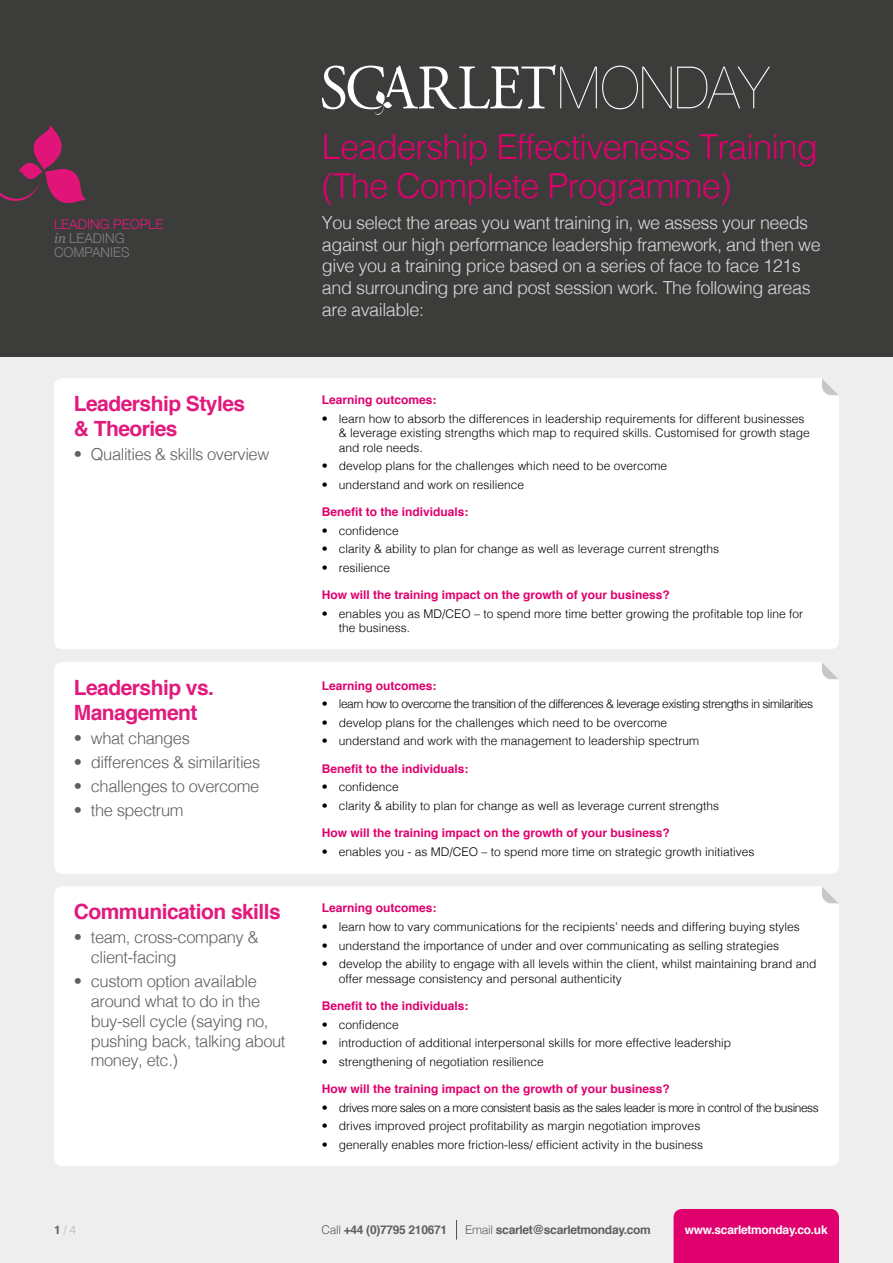
<style>
.page{position:relative;width:893px;height:1263px;background:#fff}
.page>*{position:absolute;margin:0;border:0;box-sizing:border-box;transform-origin:0 0}
.t1{font:300 34.5px/39px "Helvetica";letter-spacing:-.025em;color:#df006e}
.t2{font:700 21px/25.2px "Helvetica";letter-spacing:-.025em;color:#e21a7d}
.t3{font:300 18px/21.6px "Helvetica";letter-spacing:-.025em;color:#dadada}
.t4{font:300 16.5px/19.8px "Helvetica";letter-spacing:-.025em;color:#5f5f5e}
.t5{font:300 13.5px/14px "Helvetica Neue";color:#828181}
.t6{font:300 12px/14.4px "Helvetica";color:#000}
.t7{font:700 12px "Helvetica";color:#df006e}
.t8{font:300 12px "Helvetica";letter-spacing:-.04em;color:#000}
.t9{font:700 12px "Helvetica";letter-spacing:-.025em;color:#5f5f5e}
.t10{font:700 12px "Helvetica";letter-spacing:-.025em;color:#fff}
.t11{font:300 12px "Helvetica";color:#b9b9b9}
.s1{color:#e21a7d}
.s2{font-family:"Georgia";font-weight:400;font-style:italic}
.s3{font-weight:700;color:#5f5f5e}
.s4{font-weight:300}
</style>
<div class="page">
<div style="left:0;top:287px;width:893px;height:976px;background:#eee"></div>
<div style="left:674px;top:1209px;width:165px;height:54px;background:#df006e"></div>
<div style="left:54px;top:378px;width:785px;height:271px;background:#fff;border-radius:9px"></div>
<div style="left:54px;top:662px;width:785px;height:212px;background:#fff;border-radius:9px"></div>
<div style="left:54px;top:886px;width:785px;height:280px;background:#fff;border-radius:9px"></div>
<div style="left:0;top:0;width:893px;height:356px;background:#3c3c3a"></div>
<svg style="left:322px;top:65px;width:448px;height:50px"></svg>
<svg style="left:0;top:125px;width:86px;height:78px"></svg>
<svg style="left:456px;top:1220px;width:1px;height:19px"></svg>
<svg style="left:822px;top:378px;width:17px;height:17px"></svg>
<svg style="left:822px;top:662px;width:17px;height:18px"></svg>
<svg style="left:822px;top:886px;width:17px;height:18px"></svg>
<h1 class="t1" style="left:322px;top:125px;width:497px">Leadership Effectiveness Training (The Complete Programme)</h1>
<p class="t5" style="left:54px;top:217px;width:111px"><span class="s1">LEADING PEOPLE </span><span class="s2">in</span> LEADING<br>COMPANIES</p>
<p class="t3" style="left:322px;top:211px;width:500px">You select the areas you want training in, we assess your needs against our high performance leadership framework, and then we give you a training price based on a series of face to face 121s and surrounding pre and post session work. The following areas are available:</p>
<h2 class="t2" style="left:74px;top:391px;width:173px">Leadership Styles &amp; Theories</h2>
<h3 class="t4" style="left:74px;top:443px;width:197px">• Qualities &amp; skills overview</h3>
<p class="t7" style="left:322px;top:390px;width:116px">Learning outcomes:</p>
<p class="t6" style="left:339px;top:410px;width:472px;text-indent:-17px">• learn how to absorb the differences in leadership requirements for different businesses &amp; leverage existing strengths which map to required skills. Customised for growth stage and role needs.</p>
<p class="t6" style="left:322px;top:458px;width:347px">• develop plans for the challenges which need to be overcome</p>
<p class="t6" style="left:322px;top:477px;width:204px">• understand and work on resilience</p>
<p class="t7" style="left:322px;top:502px;width:148px">Benefit to the individuals:</p>
<p class="t6" style="left:322px;top:522px;width:79px">• confidence</p>
<p class="t6" style="left:322px;top:541px;width:399px">• clarity &amp; ability to plan for change as well as leverage current strengths</p>
<p class="t6" style="left:322px;top:560px;width:70px">• resilience</p>
<p class="t7" style="left:322px;top:585px;width:350px">How will the training impact on the growth of your business?</p>
<p class="t6" style="left:339px;top:605px;width:466px;text-indent:-17px">• enables you as MD/CEO – to spend more time better growing the profitable top line for the business.</p>
<h2 class="t2" style="left:74px;top:675px;width:142px">Leadership vs.<br>Management</h2>
<h3 class="t4" style="left:74px;top:727px;width:118px">• what changes</h3>
<h3 class="t4" style="left:74px;top:751px;width:188px">• differences &amp; similarities</h3>
<h3 class="t4" style="left:74px;top:775px;width:187px">• challenges to overcome</h3>
<h3 class="t4" style="left:74px;top:799px;width:111px">• the spectrum</h3>
<p class="t7" style="left:322px;top:676px;width:116px">Learning outcomes:</p>
<p class="t8" style="left:322px;top:694px;width:493px">• learn how to overcome the transition of the differences &amp; leverage existing strengths in similarities</p>
<p class="t6" style="left:322px;top:714px;width:347px">• develop plans for the challenges which need to be overcome</p>
<p class="t6" style="left:322px;top:733px;width:379px">• understand and work with the management to leadership spectrum</p>
<p class="t7" style="left:322px;top:759px;width:148px">Benefit to the individuals:</p>
<p class="t6" style="left:322px;top:779px;width:79px">• confidence</p>
<p class="t6" style="left:322px;top:798px;width:399px">• clarity &amp; ability to plan for change as well as leverage current strengths</p>
<p class="t7" style="left:322px;top:823px;width:350px">How will the training impact on the growth of your business?</p>
<p class="t6" style="left:322px;top:843px;width:434px">• enables you - as MD/CEO – to spend more time on strategic growth initiatives</p>
<h2 class="t2" style="left:74px;top:899px;width:209px">Communication skills</h2>
<h3 class="t4" style="left:91px;top:926px;width:169px;text-indent:-17px">• team, cross-company &amp; client-facing</h3>
<h3 class="t4" style="left:91px;top:970px;width:196px;text-indent:-17px">• custom option available around what to do in the buy-sell cycle (saying no, pushing back, talking about money, etc.)</h3>
<p class="t7" style="left:322px;top:898px;width:116px">Learning outcomes:</p>
<p class="t6" style="left:322px;top:919px;width:479px">• learn how to vary communications for the recipients’ needs and differing buying styles</p>
<p class="t6" style="left:322px;top:937px;width:459px">• understand the importance of under and over communicating as selling strategies</p>
<p class="t6" style="left:339px;top:956px;width:479px;text-indent:-17px">• develop the ability to engage with all levels within the client, whilst maintaining brand and offer message consistency and personal authenticity</p>
<p class="t7" style="left:322px;top:996px;width:148px">Benefit to the individuals:</p>
<p class="t6" style="left:322px;top:1016px;width:79px">• confidence</p>
<p class="t6" style="left:322px;top:1035px;width:411px">• introduction of additional interpersonal skills for more effective leadership</p>
<p class="t6" style="left:322px;top:1053px;width:223px">• strengthening of negotiation resilience</p>
<p class="t7" style="left:322px;top:1079px;width:350px">How will the training impact on the growth of your business?</p>
<p class="t8" style="left:322px;top:1097px;width:498px">• drives more sales on a more consistent basis as the sales leader is more in control of the business</p>
<p class="t6" style="left:322px;top:1118px;width:380px">• drives improved project profitability as margin negotiation improves</p>
<p class="t6" style="left:322px;top:1137px;width:383px">• generally enables more friction-less/ efficient activity in the business</p>
<p class="t11" style="left:54px;top:1220px;width:24px"><span class="s3">1</span>/ 4</p>
<p class="t9" style="left:321px;top:1220px;width:127px"><span class="s4">Call</span> +44 (0)7795 210671</p>
<p class="t9" style="left:465px;top:1220px;width:187px"><span class="s4">Email</span> scarlet@scarletmonday.com</p>
<p class="t10" style="left:685px;top:1220px;width:144px">www.scarletmonday.co.uk</p>
</div>
